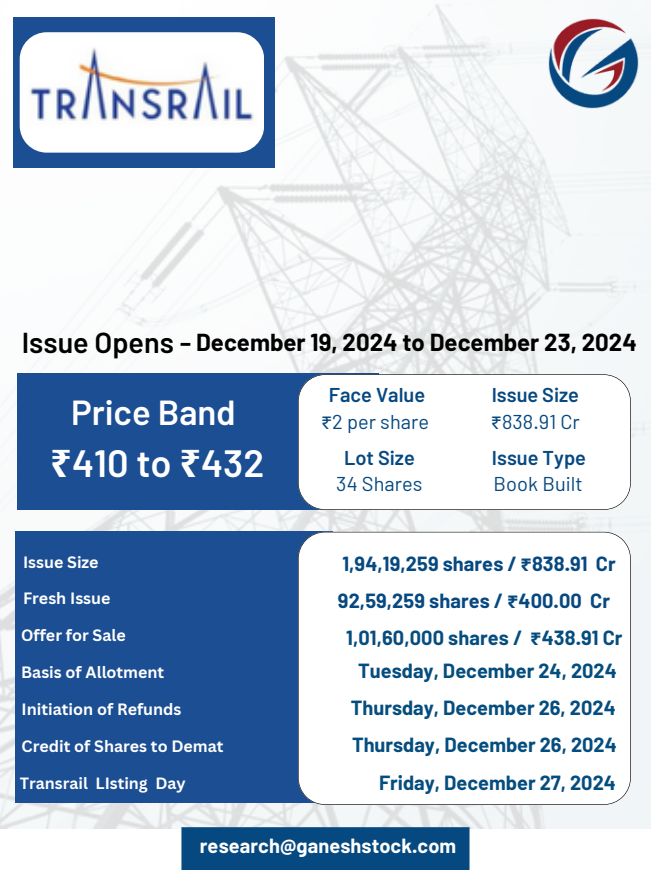
<style>
.page{position:relative;width:651px;height:870px;background:#fff}
.page>*{position:absolute;margin:0;border:0;box-sizing:border-box;transform-origin:0 0}
.t1{font:600 38px "Barlow";color:#fff}
.t2{font:600 34.8px "Barlow";color:#fff}
.t3{font:600 28.8px "Barlow";color:#000}
.t4{font:700 24px "Barlow";color:#000}
.t5{font:700 22px "Barlow";letter-spacing:.005em;color:#fff}
.t6{font:700 20px "Barlow";color:#054d7e}
.t7{font:700 20px "Barlow";letter-spacing:.005em;color:#064880}
.t8{font:20px "Barlow";letter-spacing:.005em;color:#064880}
.t9{font:600 20px "Barlow";color:#064880}
.t10{font:700 20px "Barlow";letter-spacing:.005em;color:#fff}
.t11{font:700 16px "Canva Sans";color:#fff}
.s1{font-family:"Noto Sans";font-weight:700}
.s2{font-family:"Noto Sans Gurmukhi"}
</style>
<div class="page">
<img style="left:0;top:4px;width:651px;height:824px">
<img style="left:548px;top:17px;width:92px;height:93px;border-radius:50%">
<div style="left:17px;top:374px;width:361px;height:136px;background:#1b4e92"></div>
<svg style="left:298px;top:374px;width:333px;height:135px"></svg>
<div style="left:15px;top:531px;width:317px;height:272px;background:#1b4e92"></div>
<svg style="left:298px;top:532px;width:333px;height:273px"></svg>
<div style="left:13px;top:17px;width:261px;height:151px;background:#1b4e92"></div>
<div style="left:20px;top:32px;width:244px;height:121px;background:#fff;border-radius:27px"></div>
<div style="left:181px;top:827px;width:289px;height:43px;background:#064880"></div>
<img style="left:30px;top:47px;width:225px;height:75px">
<h5 class="t3" style="left:22px;top:324px;width:171px">Issue Opens -</h5>
<h4 class="t4" style="left:196px;top:327px;width:442px">December 19, 2024 to December 23, 2024</h4>
<h2 class="t2" style="left:71px;top:390px;width:166px">Price Band</h2>
<h3 class="t1" style="left:50px;top:439px;width:216px"><span class="s1">₹</span>410 to <span class="s1">₹</span>432</h3>
<h1 class="t9" style="left:329px;top:382px;width:98px">Face Value</h1>
<h5 class="t8" style="left:321px;top:409px;width:110px"><span class="s2">₹</span>2 per share</h5>
<h1 class="t9" style="left:344px;top:445px;width:72px">Lot Size</h1>
<h5 class="t8" style="left:336px;top:471px;width:88px">34 Shares</h5>
<h4 class="t9" style="left:492px;top:382px;width:89px">Issue Size</h4>
<h4 class="t8" style="left:491px;top:409px;width:91px"><span class="s2">₹</span>838.91 Cr</h4>
<h4 class="t9" style="left:492px;top:445px;width:95px">Issue Type</h4>
<h4 class="t8" style="left:494px;top:471px;width:91px">Book Built</h4>
<h4 class="t11" style="left:23px;top:551px;width:77px">Issue Size</h4>
<h5 class="t11" style="left:23px;top:587px;width:89px">Fresh Issue</h5>
<p class="t11" style="left:21px;top:624px;width:106px">Offer for Sale</p>
<p class="t11" style="left:21px;top:661px;width:145px">Basis of Allotment</p>
<p class="t11" style="left:22px;top:698px;width:162px">Initiation of Refunds</p>
<h3 class="t11" style="left:22px;top:735px;width:204px">Credit of Shares to Demat</h3>
<p class="t11" style="left:20px;top:772px;width:167px">Transrail LIsting Day</p>
<p class="t5" style="left:23px;top:725px;width:283px">research@ganeshstock.com</p>
<p class="t7" style="left:342px;top:551px;width:275px">1,94,19,259 shares / <span class="s2">₹</span>838.91 Cr</p>
<h4 class="t7" style="left:338px;top:588px;width:274px">92,59,259 shares / <span class="s2">₹</span>400.00 Cr</h4>
<p class="t6" style="left:346px;top:625px;width:278px">1,01,60,000 shares / <span class="s2">₹</span>438.91 Cr</p>
<p class="t6" style="left:358px;top:658px;width:260px">Tuesday, December 24, 2024</p>
<h4 class="t6" style="left:351px;top:695px;width:266px">Thursday, December 26, 2024</h4>
<h4 class="t6" style="left:352px;top:732px;width:266px">Thursday, December 26, 2024</h4>
<h4 class="t6" style="left:379px;top:770px;width:238px">Friday, December 27, 2024</h4>
<p class="t10" style="left:200px;top:833px;width:258px">research@ganeshstock.com</p>
</div>
